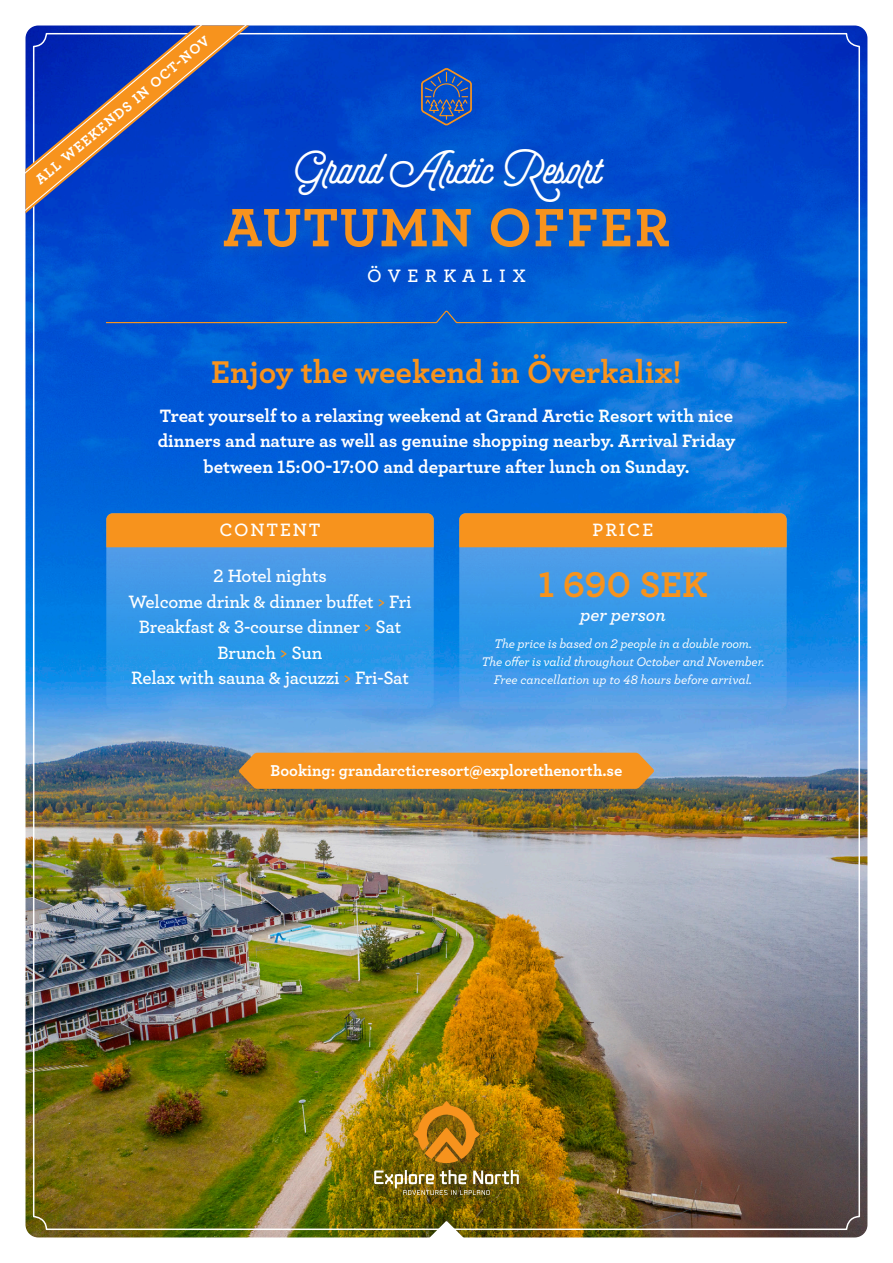
<style>
.page{position:relative;width:893px;height:1263px;background:#fff}
.page>*{position:absolute;margin:0;border:0;box-sizing:border-box;transform-origin:0 0}
.t1{font:700 56.7px "Archer";letter-spacing:.03em;color:#f7931d}
.t2{font:900 48px "Selfie";color:#fff}
.t3{font:700 37.5px "Archer";color:#f7931d}
.t4{font:700 33px "Archer";color:#f7931d}
.t5{font:600 18.9px "Archer";letter-spacing:.35em;color:#fff}
.t6{font:700 18.75px/25.5px "Archer";color:#fff;text-align:center}
.t7{font:600 18.75px "Archer";letter-spacing:-.01em;color:#fff}
.t8{font:italic 600 18.75px "Archer";color:#fff}
.t9{font:600 18.75px "Archer";letter-spacing:.1em;color:#fff}
.t10{font:700 16.5px "Archer";color:#fff}
.t11{font:700 14.55px "Archer";color:#fff}
.t12{font:italic 500 13.05px "Archer";letter-spacing:-.01em;color:#fff}
.s1{color:#f7931d}
</style>
<div class="page">
<img style="left:26px;top:26px;width:841px;height:1211px">
<div style="left:360px;top:1090px;width:173px;height:120px;background:#5b3826;opacity:.7"></div>
<svg style="left:413px;top:1101px;width:67px;height:62px;background:#b77910"></svg>
<img style="left:374px;top:1170px;width:145px;height:25px">
<svg style="left:106px;top:311px;width:681px;height:12px;background:#1665c6"></svg>
<svg style="left:421px;top:68px;width:51px;height:57px;background:#325aa8"></svg>
<div style="left:210px;top:197px;width:473px;height:65px;background:#3f728b;opacity:.3"></div>
<div style="left:282px;top:137px;width:335px;height:81px;background:#3f728b;opacity:.3"></div>
<div style="left:354px;top:254px;width:183px;height:44px;background:#0052d0"></div>
<div style="left:239px;top:753px;width:415px;height:36px;background:#f7931d"></div>
<svg style="left:106px;top:513px;width:328px;height:196px;background:#3b99e8"></svg>
<svg style="left:459px;top:513px;width:328px;height:196px;background:#409be8"></svg>
<div style="left:106px;top:513px;width:328px;height:34px;background:#f7931d"></div>
<div style="left:459px;top:513px;width:328px;height:34px;background:#f7931d"></div>
<svg style="left:425px;top:1221px;width:43px;height:17px"></svg>
<svg style="left:26px;top:26px;width:241px;height:211px;background:#2c4caa"></svg>
<p class="t11" style="left:30px;top:173px;width:224px;rotate:-40deg">ALL WEEKENDS IN OCT-NOV</p>
<p class="t2" style="left:292px;top:139px;width:311px">Grand Arctic Resort</p>
<p class="t1" style="left:223px;top:183px;width:448px">AUTUMN OFFER</p>
<p class="t5" style="left:367px;top:261px;width:160px">ÖVERKALIX</p>
<p class="t4" style="left:211px;top:346px;width:472px">Enjoy the weekend in Överkalix!</p>
<p class="t6" style="left:158px;top:401px;width:579px">Treat yourself to a relaxing weekend at Grand Arctic Resort with nice dinners and nature as well as genuine shopping nearby. Arrival Friday between 15:00-17:00 and departure after lunch on Sunday.</p>
<p class="t9" style="left:219px;top:516px;width:103px">CONTENT</p>
<p class="t7" style="left:593px;top:516px;width:62px">PRICE</p>
<p class="t7" style="left:213px;top:562px;width:115px">2 Hotel nights</p>
<p class="t7" style="left:128px;top:588px;width:285px">Welcome drink &amp; dinner buffet <span class="s1">&gt;</span> Fri</p>
<p class="t7" style="left:139px;top:613px;width:264px">Breakfast &amp; 3-course dinner <span class="s1">&gt;</span> Sat</p>
<p class="t7" style="left:218px;top:639px;width:106px">Brunch <span class="s1">&gt;</span> Sun</p>
<p class="t7" style="left:131px;top:664px;width:279px">Relax with sauna &amp; jacuzzi <span class="s1">&gt;</span> Fri-Sat</p>
<p class="t3" style="left:538px;top:555px;width:171px">1 690 SEK</p>
<p class="t8" style="left:580px;top:600px;width:87px">per person</p>
<p class="t12" style="left:494px;top:634px;width:259px">The price is based on 2 people in a double room.</p>
<p class="t12" style="left:481px;top:652px;width:285px">The offer is valid throughout October and November.</p>
<p class="t12" style="left:494px;top:670px;width:260px">Free cancellation up to 48 hours before arrival.</p>
<p class="t10" style="left:271px;top:758px;width:353px">Booking: grandarcticresort@explorethenorth.se</p>
</div>
